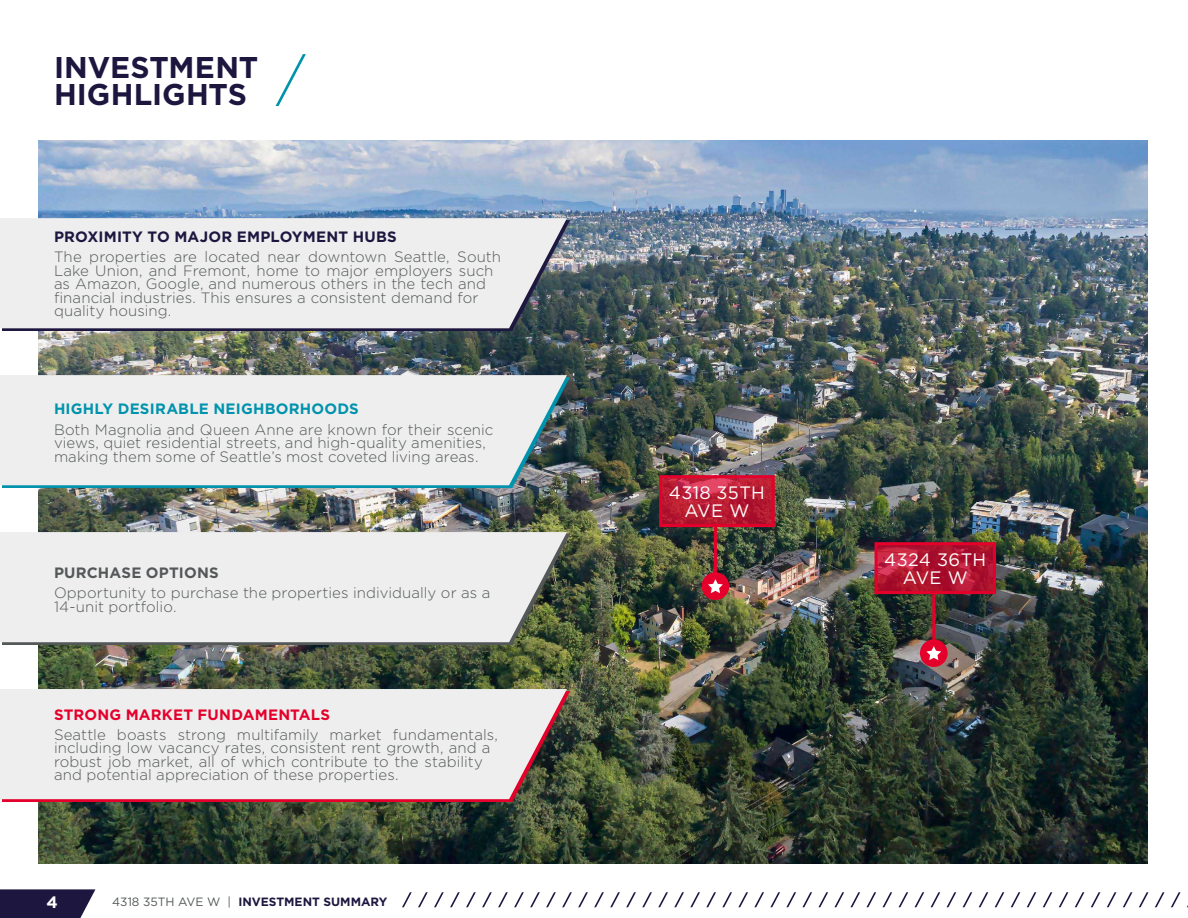
<style>
.page{position:relative;width:1188px;height:918px;background:#fff}
.page>*{position:absolute;margin:0;border:0;box-sizing:border-box;transform-origin:0 0}
.t1{font:700 30px/27px "Gotham";color:#1d1740}
.t2{font:18px/18px "Gotham";letter-spacing:.02em;color:#fff;text-align:center}
.t3{font:700 16.5px "Gotham";color:#fff}
.t4{font:300 15px/13.5px "Gotham";letter-spacing:.005em;color:#545859}
.t5{font:700 15px "Gotham";letter-spacing:.015em;color:#1d1740}
.t6{font:700 15px "Gotham";letter-spacing:.015em;color:#0093ad}
.t7{font:700 15px "Gotham";letter-spacing:.015em;color:#e4002b}
.t8{font:700 15px "Gotham";letter-spacing:.015em;color:#545859}
.t9{font:700 12px "Gotham";color:#1d1740}
.s1{font-weight:400;color:#545859}
</style>
<div class="page">
<svg style="left:0;top:889px;width:1188px;height:29px"></svg>
<img style="left:39px;top:140px;width:1109px;height:724px">
<svg style="left:2px;top:377px;width:567px;height:111px;background:#208da0"></svg>
<div style="left:0;top:375px;width:567px;height:110px;background:#eee"></div>
<svg style="left:2px;top:534px;width:567px;height:111px;background:#5c615a"></svg>
<div style="left:0;top:532px;width:567px;height:110px;background:#eee"></div>
<svg style="left:658px;top:474px;width:118px;height:55px;background:#b91e36"></svg>
<hr style="left:714px;top:527px;width:3px;height:62px;background:#e4002b">
<div style="left:702px;top:572px;width:27px;height:28px;background:#e4002b;border-radius:50%"></div>
<svg style="left:708px;top:579px;width:15px;height:14px"></svg>
<svg style="left:275px;top:54px;width:31px;height:52px"></svg>
<svg style="left:2px;top:220px;width:567px;height:111px;background:#363554"></svg>
<div style="left:0;top:218px;width:567px;height:110px;background:#eee"></div>
<svg style="left:2px;top:691px;width:567px;height:111px;background:#c41b37"></svg>
<div style="left:0;top:689px;width:567px;height:110px;background:#eee"></div>
<svg style="left:873px;top:541px;width:125px;height:55px;background:#af1732"></svg>
<hr style="left:932px;top:594px;width:3px;height:62px;background:#e4002b">
<div style="left:920px;top:639px;width:28px;height:28px;background:#e4002b;border-radius:50%"></div>
<svg style="left:926px;top:646px;width:15px;height:14px"></svg>
<h1 class="t1" style="left:54px;top:54px;width:206px">INVESTMENT<br>HIGHLIGHTS</h1>
<p class="t5" style="left:54px;top:227px;width:344px">PROXIMITY TO MAJOR EMPLOYMENT HUBS</p>
<p class="t4" style="left:54px;top:250px;width:449px">The properties are located near downtown Seattle, South Lake Union, and Fremont, home to major employers such as Amazon, Google, and numerous others in the tech and financial industries. This ensures a consistent demand for quality housing.</p>
<p class="t6" style="left:54px;top:399px;width:306px">HIGHLY DESIRABLE NEIGHBORHOODS</p>
<p class="t4" style="left:54px;top:422px;width:441px">Both Magnolia and Queen Anne are known for their scenic views, quiet residential streets, and high-quality amenities, making them some of Seattle’s most coveted living areas.</p>
<p class="t8" style="left:54px;top:563px;width:166px">PURCHASE OPTIONS</p>
<p class="t4" style="left:54px;top:586px;width:438px">Opportunity to purchase the properties individually or as a<br>14-unit portfolio.</p>
<p class="t7" style="left:54px;top:704px;width:278px">STRONG MARKET FUNDAMENTALS</p>
<p class="t4" style="left:54px;top:728px;width:445px">Seattle boasts strong multifamily market fundamentals, including low vacancy rates, consistent rent growth, and a robust job market, all of which contribute to the stability and potential appreciation of these properties.</p>
<p class="t3" style="left:46px;top:891px;width:13px">4</p>
<p class="t9" style="left:112px;top:894px;width:277px"><span class="s1">4318 35TH AVE W |</span> INVESTMENT SUMMARY</p>
<p class="t2" style="left:669px;top:484px;width:98px">4318 35TH<br>AVE W</p>
<p class="t2" style="left:884px;top:551px;width:103px">4324 36TH<br>AVE W</p>
</div>
